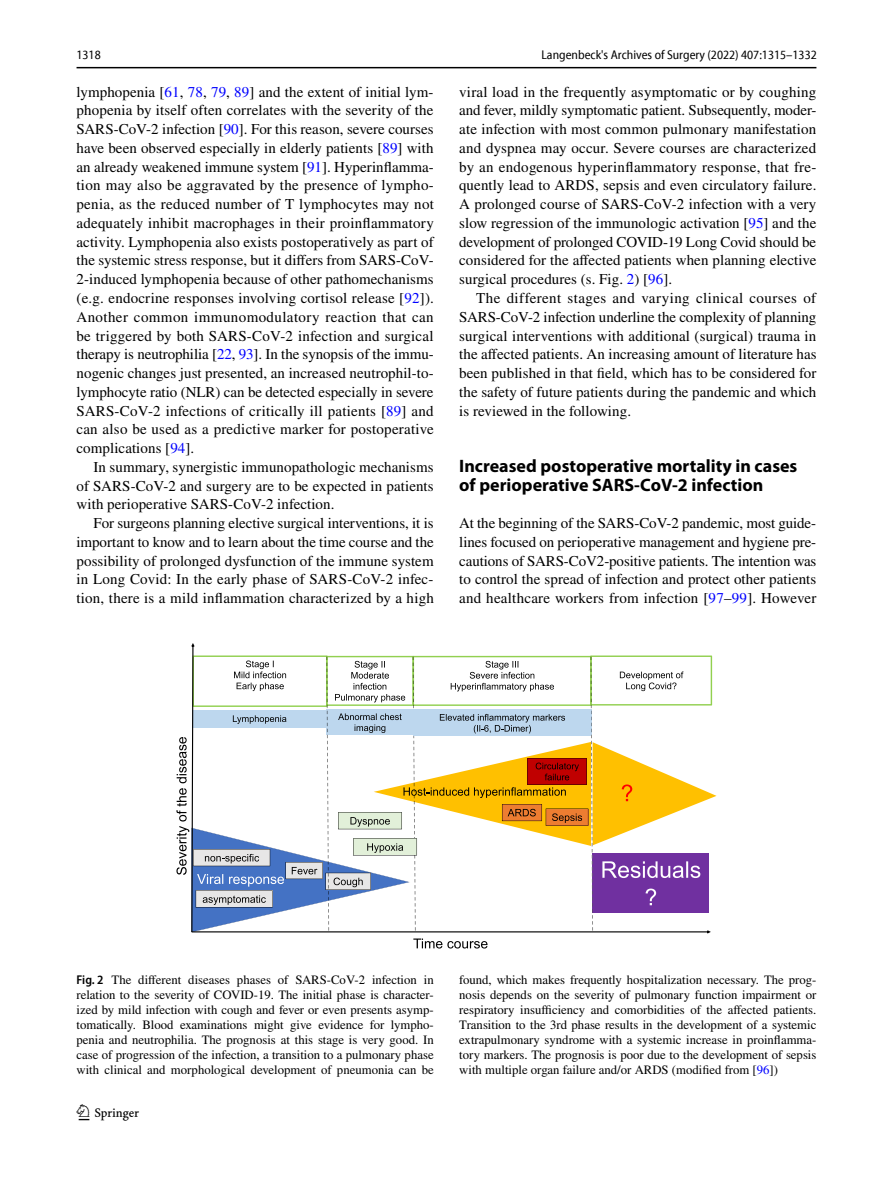
<style>
.page{position:relative;width:893px;height:1187px;background:#fff}
.page>*{position:absolute;margin:0;border:0;box-sizing:border-box;transform-origin:0 0}
.t1{font:22.5px "Springnew Regular 2";color:#000}
.t2{font:700 18px/18.8px "Myriad Pro";color:#000}
.t3{font:15px/18.8px "STIX";letter-spacing:.005em;color:#000;text-align:justify}
.t4{font:12.75px/15px "STIX";color:#000;text-align:justify}
.t5{font:semi-condensed 12.75px "Myriad Pro Unic";color:#000}
.s1{color:#00f}
.s2{font-family:"Myriad Pro";font-weight:600;font-stretch:semi-condensed}
</style>
<div class="page">
<hr style="left:77px;top:67px;width:739px;height:1px;background:#000">
<svg style="left:176px;top:643px;width:540px;height:305px"></svg>
<p class="t5" style="left:77px;top:50px;width:26px">1318</p>
<p class="t5" style="left:541px;top:50px;width:277px">Langenbeck's Archives of Surgery (2022) 407:1315–1332</p>
<p class="t3" style="left:77px;top:83px;width:359px">lymphopenia [<span class="s1">61</span>, <span class="s1">78</span>, <span class="s1">79</span>, <span class="s1">89</span>] and the extent of initial lym&shy;phopenia by itself often correlates with the severity of the SARS-CoV-2 infection [<span class="s1">90</span>]. For this reason, severe courses have been observed especially in elderly patients [<span class="s1">89</span>] with an already weakened immune system [<span class="s1">91</span>]. Hyperinflamma&shy;tion may also be aggravated by the presence of lympho&shy;penia, as the reduced number of T lymphocytes may not adequately inhibit macrophages in their proinflammatory activity. Lymphopenia also exists postoperatively as part of the systemic stress response, but it differs from SARS-CoV-2-induced lymphopenia because of other pathomechanisms (e.g. endocrine responses involving cortisol release [<span class="s1">92</span>]).<br>Another common immunomodulatory reaction that can be triggered by both SARS-CoV-2 infection and surgical therapy is neutrophilia [<span class="s1">22</span>, <span class="s1">93</span>]. In the synopsis of the immu&shy;nogenic changes just presented, an increased neutrophil-to&shy;lymphocyte ratio (NLR) can be detected especially in severe SARS-CoV-2 infections of critically ill patients [<span class="s1">89</span>] and can also be used as a predictive marker for postoperative complications [<span class="s1">94</span>].</p>
<p class="t3" style="left:77px;top:458px;width:359px;text-indent:17px">In summary, synergistic immunopathologic mechanisms of SARS-CoV-2 and surgery are to be expected in patients with perioperative SARS-CoV-2 infection.</p>
<p class="t3" style="left:77px;top:514px;width:359px;text-indent:17px">For surgeons planning elective surgical interventions, it is important to know and to learn about the time course and the possibility of prolonged dysfunction of the immune system in Long Covid: In the early phase of SARS-CoV-2 infec&shy;tion, there is a mild inflammation characterized by a high</p>
<p class="t3" style="left:459px;top:83px;width:359px">viral load in the frequently asymptomatic or by coughing and fever, mildly symptomatic patient. Subsequently, moder&shy;ate infection with most common pulmonary manifestation and dyspnea may occur. Severe courses are characterized by an endogenous hyperinflammatory response, that fre&shy;quently lead to ARDS, sepsis and even circulatory failure.<br>A prolonged course of SARS-CoV-2 infection with a very slow regression of the immunologic activation [<span class="s1">95</span>] and the development of prolonged COVID-19 Long Covid should be considered for the affected patients when planning elective surgical procedures (s. Fig. <span class="s1">2</span>) [<span class="s1">96</span>].</p>
<p class="t3" style="left:459px;top:289px;width:359px;text-indent:17px">The different stages and varying clinical courses of SARS-CoV-2 infection underline the complexity of planning surgical interventions with additional (surgical) trauma in the affected patients. An increasing amount of literature has been published in that field, which has to be considered for the safety of future patients during the pandemic and which is reviewed in the following.</p>
<p class="t2" style="left:459px;top:456px;width:340px">Increased postoperative mortality in cases of perioperative SARS‑CoV‑2 infection</p>
<p class="t3" style="left:459px;top:514px;width:359px">At the beginning of the SARS-CoV-2 pandemic, most guide&shy;lines focused on perioperative management and hygiene pre&shy;cautions of SARS-CoV2-positive patients. The intention was to control the spread of infection and protect other patients and healthcare workers from infection [<span class="s1">97</span>–<span class="s1">99</span>]. However</p>
<p class="t4" style="left:77px;top:972px;width:359px"><span class="s2">Fig. 2</span> The different diseases phases of SARS-CoV-2 infection in relation to the severity of COVID-19. The initial phase is character&shy;ized by mild infection with cough and fever or even presents asymp&shy;tomatically. Blood examinations might give evidence for lympho&shy;penia and neutrophilia. The prognosis at this stage is very good. In case of progression of the infection, a transition to a pulmonary phase with clinical and morphological development of pneumonia can be</p>
<p class="t4" style="left:459px;top:972px;width:359px">found, which makes frequently hospitalization necessary. The prog&shy;nosis depends on the severity of pulmonary function impairment or respiratory insufficiency and comorbidities of the affected patients.<br>Transition to the 3rd phase results in the development of a systemic extrapulmonary syndrome with a systemic increase in proinflamma&shy;tory markers. The prognosis is poor due to the development of sepsis with multiple organ failure and/or ARDS (modified from [<span class="s1">96</span>])</p>
<h1 class="t1" style="left:79px;top:1104px;width:62px">1 3</h1>
</div>
